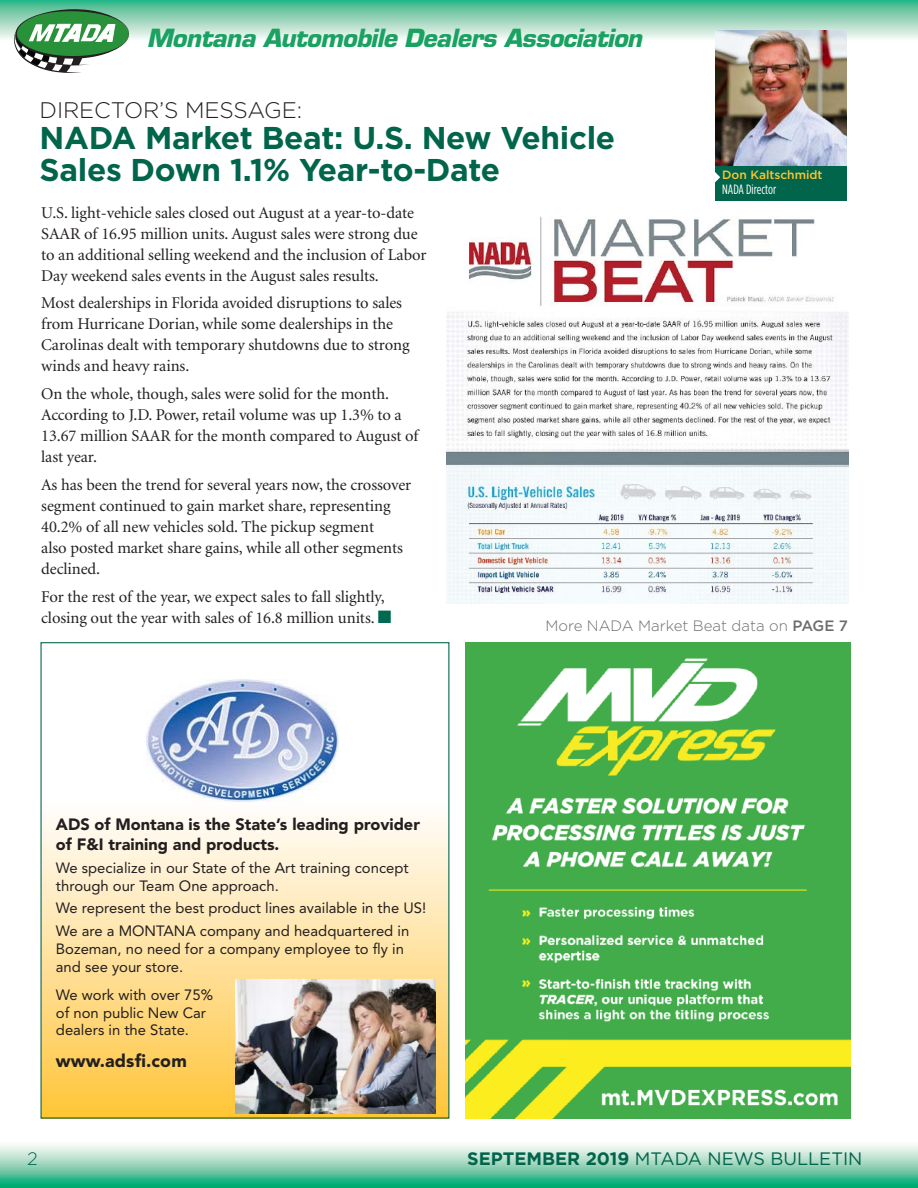
<style>
.page{position:relative;width:918px;height:1188px;background:#fff}
.page>*{position:absolute;margin:0;border:0;box-sizing:border-box;transform-origin:0 0}
.t1{font:700 31.5px/31.5px "Gotham";letter-spacing:-.01em;color:#00654b}
.t2{font:italic 700 24.45px "Eurostile";letter-spacing:-.02em;color:#19a261}
.t3{font:300 22.5px "Gotham";letter-spacing:-.005em;color:#231f20}
.t4{font:18px "Gotham";color:#00654b}
.t5{font:300 18px "Gotham";color:#006951}
.t6{font:900 17.85px "Avenir";letter-spacing:.01em;color:#231f20}
.t7{font:16.5px/21px "Minion";letter-spacing:-.005em;color:#231f20}
.t8{font:900 16.35px/19.6px "Avenir";color:#231f20}
.t9{font:300 15px "Gotham";color:#6c6d70}
.t10{font:14.85px/17.9px "Avenir";color:#231f20}
.t11{font:13.5px "Gotham Condensed";color:#fff}
.t12{font:500 12px "Gotham";color:#ffc52d}
.s1{color:#006951}
.s2{font-weight:500}
.s3{font-weight:700}
</style>
<div class="page">
<svg style="left:0;top:1145px;width:918px;height:43px;background:#82d0b2"></svg>
<svg style="left:0;top:0;width:918px;height:40px;background:#92d4ba"></svg>
<svg style="left:10px;top:9px;width:119px;height:64px"></svg>
<img style="left:446px;top:216px;width:403px;height:388px">
<img style="left:715px;top:30px;width:131px;height:136px">
<div style="left:715px;top:166px;width:131px;height:35px;background:#00654b"></div>
<svg style="left:715px;top:172px;width:5px;height:11px"></svg>
<img style="left:465px;top:642px;width:385px;height:477px">
<svg style="left:43px;top:801px;width:404px;height:316px;background:#fee5ab"></svg>
<img style="left:146px;top:679px;width:193px;height:122px">
<img style="left:235px;top:980px;width:201px;height:134px">
<h2 class="t2" style="left:147px;top:23px;width:497px">Montana Automobile Dealers Association</h2>
<h3 class="t3" style="left:40px;top:97px;width:264px">DIRECTOR’S MESSAGE:</h3>
<h1 class="t1" style="left:40px;top:121px;width:577px">NADA Market Beat: U.S. New Vehicle<br>Sales Down 1.1% Year-to-Date</h1>
<p class="t12" style="left:722px;top:168px;width:102px">Don Kaltschmidt</p>
<p class="t11" style="left:722px;top:182px;width:56px">NADA Director</p>
<p class="t7" style="left:41px;top:202px;width:387px">U.S. light-vehicle sales closed out August at a year-to-date SAAR of 16.95 million units. August sales were strong due to an additional selling weekend and the inclusion of Labor Day weekend sales events in the August sales results.</p>
<p class="t7" style="left:41px;top:293px;width:370px">Most dealerships in Florida avoided disruptions to sales from Hurricane Dorian, while some dealerships in the Carolinas dealt with temporary shutdowns due to strong winds and heavy rains.</p>
<p class="t7" style="left:41px;top:384px;width:379px">On the whole, though, sales were solid for the month.<br>According to J.D. Power, retail volume was up 1.3% to a 13.67 million SAAR for the month compared to August of last year.</p>
<p class="t7" style="left:41px;top:475px;width:372px">As has been the trend for several years now, the crossover segment continued to gain market share, representing 40.2% of all new vehicles sold. The pickup segment<br>also posted market share gains, while all other segments declined.</p>
<p class="t7" style="left:41px;top:587px;width:352px">For the rest of the year, we expect sales to fall slightly, closing out the year with sales of 16.8 million units. <span class="s1">■</span></p>
<p class="t9" style="left:545px;top:617px;width:304px">More NADA Market Beat data on <span class="s2">PAGE 7</span></p>
<p class="t8" style="left:56px;top:815px;width:366px">ADS of Montana is the State’s leading provider of F&amp;I training and products.</p>
<p class="t10" style="left:56px;top:859px;width:354px">We specialize in our State of the Art training concept through our Team One approach.</p>
<p class="t10" style="left:56px;top:897px;width:372px;line-height:22.8px">We represent the best product lines available in the US!<br>We are a MONTANA company and headquartered in</p>
<p class="t10" style="left:56px;top:940px;width:350px">Bozeman, no need for a company employee to fly in and see your store.</p>
<p class="t10" style="left:56px;top:986px;width:159px">We work with over 75% of non public New Car dealers in the State.</p>
<p class="t6" style="left:56px;top:1050px;width:132px">www.adsfi.com</p>
<p class="t5" style="left:27px;top:1149px;width:12px">2</p>
<p class="t4" style="left:467px;top:1149px;width:397px"><span class="s3">SEPTEMBER 2019</span> MTADA NEWS BULLETIN</p>
</div>
